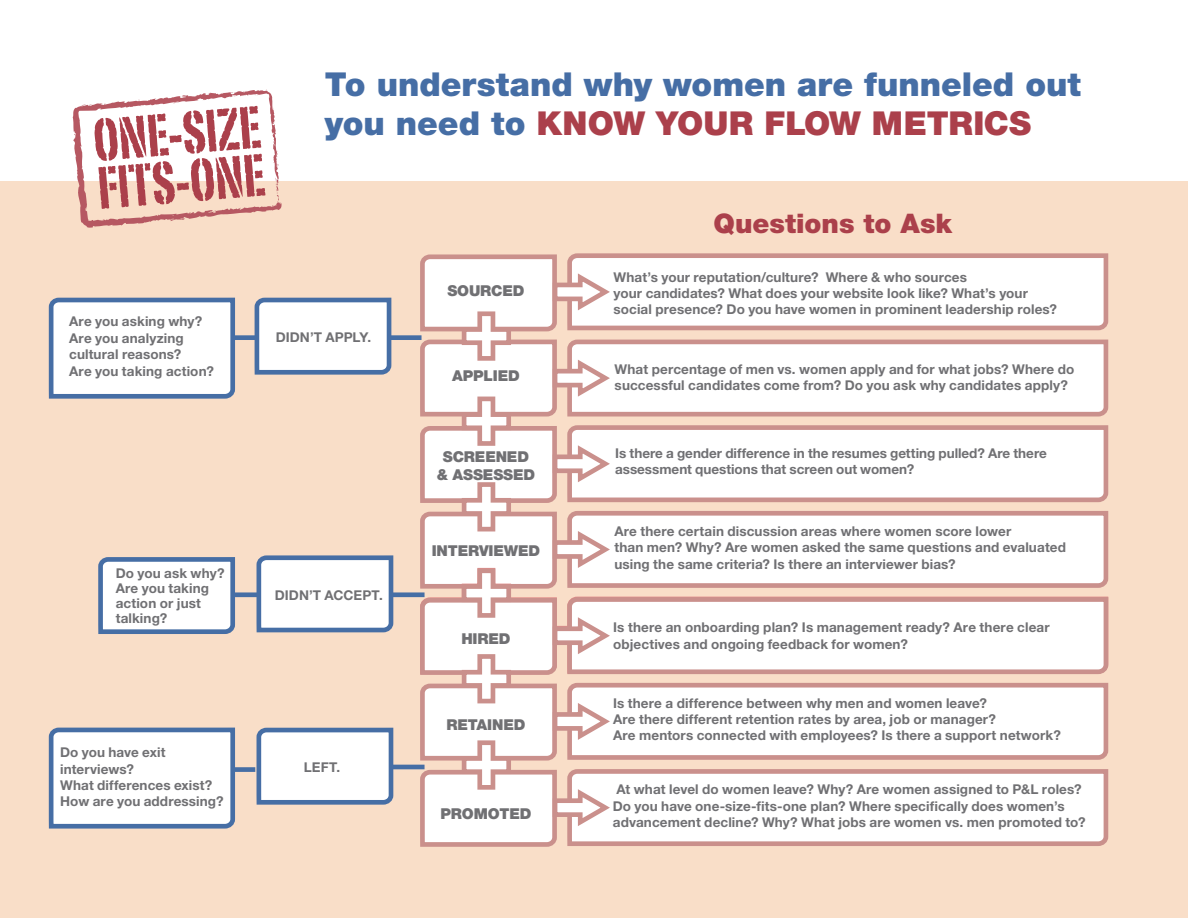
<style>
.page{position:relative;width:1188px;height:918px;background:#fff}
.page>*{position:absolute;margin:0;border:0;box-sizing:border-box;transform-origin:0 0}
.t1{font:58.5px/48px "Portago ITCTT";color:#ab404b}
.t2{font:900 33px/39px "Helvetica Neue LT Std";color:#466ea5}
.t3{font:900 27px "Helvetica Neue LT Std";color:#ab404b}
.t4{font:900 15px/17.7px "Helvetica Neue LT Std";letter-spacing:-.01em;color:#707073;text-align:center}
.t5{font:700 13.5px/16.2px "Helvetica Neue LT Std";letter-spacing:.01em;color:#707073}
.s1{color:#ab404b}
</style>
<div class="page">
<div style="left:0;top:181px;width:1188px;height:737px;background:#f9dec8"></div>
<svg style="left:254px;top:297px;width:138px;height:78px;background:#dee5ed"></svg>
<svg style="left:1106px;top:253px;width:3px;height:74px"></svg>
<svg style="left:418px;top:253px;width:688px;height:594px;background:#f6ebe9"></svg>
<svg style="left:48px;top:297px;width:187px;height:102px;background:#e6ebf2"></svg>
<svg style="left:48px;top:727px;width:187px;height:102px;background:#e6ebf2"></svg>
<svg style="left:98px;top:557px;width:139px;height:77px;background:#dee4ee"></svg>
<svg style="left:254px;top:555px;width:142px;height:78px;background:#dfe4ec"></svg>
<svg style="left:255px;top:727px;width:141px;height:78px;background:#dfe4ed"></svg>
<div style="left:388px;top:335px;width:34px;height:5px;background:#466ea5"></div>
<div style="left:232px;top:335px;width:23px;height:5px;background:#466ea5"></div>
<div style="left:232px;top:767px;width:23px;height:5px;background:#466ea5"></div>
<div style="left:391px;top:592px;width:34px;height:5px;background:#466ea5"></div>
<hr style="left:391px;top:765px;width:34px;height:4px;background:#466ea5">
<div style="left:235px;top:592px;width:23px;height:5px;background:#466ea5"></div>
<svg style="left:73px;top:90px;width:209px;height:138px"></svg>
<h1 class="t1" style="left:91px;top:116px;width:169px;rotate:-5deg">ONE-SIZE<br>FITS-ONE</h1>
<h2 class="t2" style="left:325px;top:64px;width:758px">To understand why women are funneled out you need to <span class="s1">KNOW YOUR FLOW METRICS</span></h2>
<h3 class="t3" style="left:714px;top:207px;width:240px">Questions to Ask</h3>
<p class="t5" style="left:69px;top:313px;width:146px">Are you asking why?<br>Are you analyzing cultural reasons?<br>Are you taking action?</p>
<p class="t5" style="left:276px;top:329px;width:97px">DIDN’T APPLY.</p>
<p class="t4" style="left:447px;top:282px;width:79px">SOURCED</p>
<p class="t4" style="left:452px;top:367px;width:69px">APPLIED</p>
<p class="t5" style="left:614px;top:269px;width:445px">What’s your reputation/culture? Where &amp; who sources<br>your candidates? What does your website look like? What’s your social presence? Do you have women in prominent leadership roles?</p>
<p class="t5" style="left:615px;top:361px;width:461px">What percentage of men vs. women apply and for what jobs? Where do successful candidates come from? Do you ask why candidates apply?</p>
<p class="t5" style="left:116px;top:565px;width:110px;line-height:15px">Do you ask why?<br>Are you taking action or just talking?</p>
<p class="t5" style="left:60px;top:744px;width:165px">Do you have exit interviews?<br>What differences exist?<br>How are you addressing?</p>
<p class="t5" style="left:275px;top:587px;width:109px">DIDN’T ACCEPT.</p>
<p class="t5" style="left:304px;top:759px;width:38px">LEFT.</p>
<p class="t4" style="left:437px;top:448px;width:100px">SCREENED &amp; ASSESSED</p>
<p class="t4" style="left:432px;top:542px;width:110px">INTERVIEWED</p>
<p class="t4" style="left:461px;top:629px;width:51px">HIRED</p>
<p class="t4" style="left:447px;top:716px;width:80px">RETAINED</p>
<p class="t4" style="left:441px;top:804px;width:92px">PROMOTED</p>
<p class="t5" style="left:615px;top:445px;width:433px">Is there a gender difference in the resumes getting pulled? Are there assessment questions that screen out women?</p>
<p class="t5" style="left:614px;top:523px;width:453px">Are there certain discussion areas where women score lower<br>than men? Why? Are women asked the same questions and evaluated using the same criteria? Is there an interviewer bias?</p>
<p class="t5" style="left:613px;top:619px;width:438px">Is there an onboarding plan? Is management ready? Are there clear objectives and ongoing feedback for women?</p>
<p class="t5" style="left:613px;top:694px;width:449px">Is there a difference between why men and women leave?<br>Are there different retention rates by area, job or manager?<br>Are mentors connected with employees? Is there a support network?</p>
<p class="t5" style="left:613px;top:781px;width:474px">At what level do women leave? Why? Are women assigned to P&amp;L roles?<br>Do you have one-size-fits-one plan? Where specifically does women’s advancement decline? Why? What jobs are women vs. men promoted to?</p>
</div>
